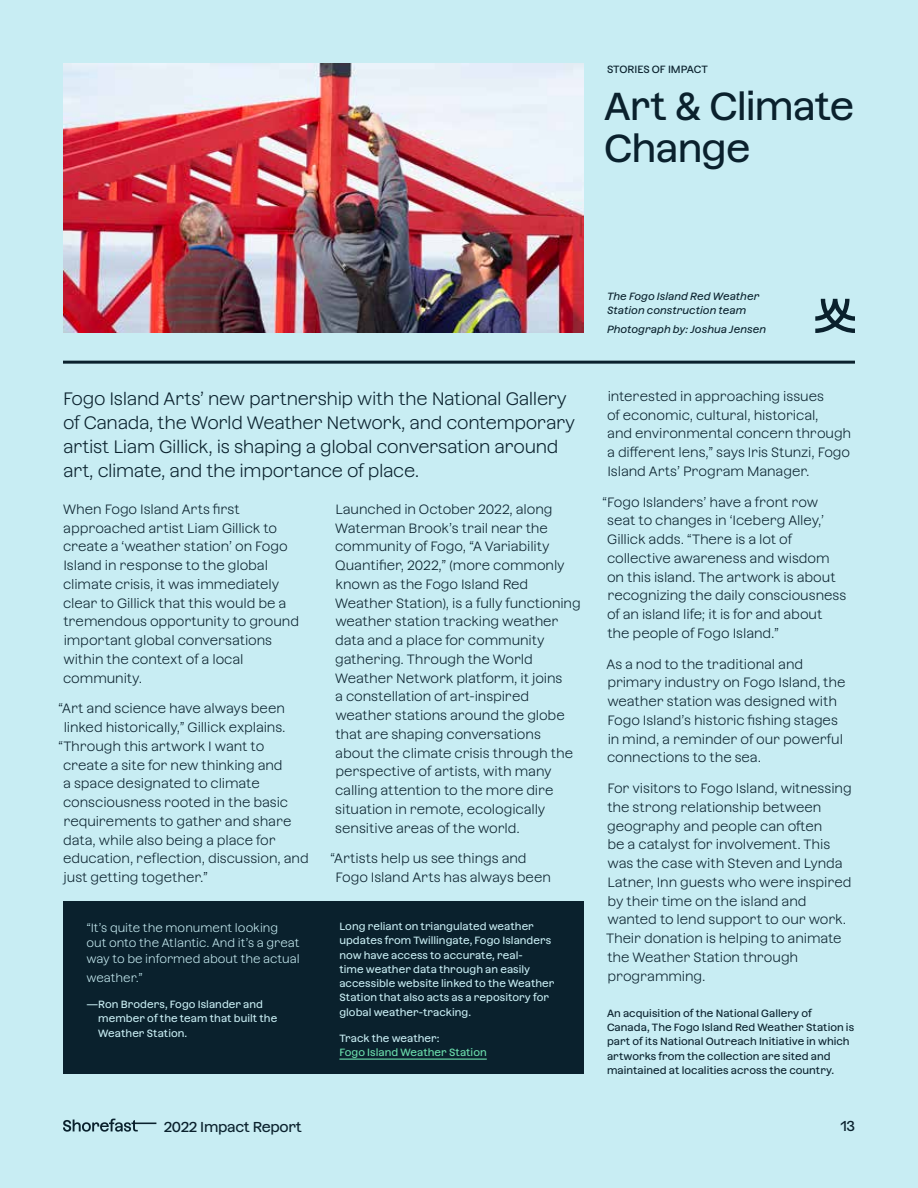
<style>
.page{position:relative;width:918px;height:1188px;background:#c8edf3}
.page>*{position:absolute;margin:0;border:0;box-sizing:border-box;transform-origin:0 0}
.t1{font:39px/42px "Azeret";letter-spacing:-.02em;color:#0a212d}
.t2{font:300 18px/24px "Azeret";letter-spacing:-.02em;color:#0a212d}
.t3{font:14.4px "Azeret";letter-spacing:-.02em;color:#0a212d}
.t4{font:300 13.5px/18.8px "Azeret";letter-spacing:-.01em;color:#0a212d}
.t5{font:300 12px/15.8px "Azeret";letter-spacing:-.005em;color:#c8edf3}
.t6{font:10.5px/14.2px "Azeret";letter-spacing:.005em;color:#c8edf3}
.t7{font:10.5px/14.2px "Azeret";letter-spacing:.005em;color:#0a212d}
.t8{font:italic 10.5px/14.2px "Azeret";letter-spacing:.005em;color:#0a212d}
.t9{font:10.5px "Azeret";letter-spacing:.005em;color:#6cdfad}
</style>
<div class="page">
<img style="left:63px;top:63px;width:520px;height:270px">
<hr style="left:63px;top:361px;width:792px;height:3px;background:#0a212d">
<svg style="left:815px;top:299px;width:40px;height:34px"></svg>
<div style="left:63px;top:902px;width:520px;height:172px;background:#0a212d"></div>
<hr style="left:339px;top:1059px;width:148px;height:1px;background:#6cdfad">
<svg style="left:63px;top:1119px;width:93px;height:13px"></svg>
<p class="t7" style="left:607px;top:61px;width:102px">STORIES OF IMPACT</p>
<h1 class="t1" style="left:604px;top:82px;width:252px">Art &amp; Climate<br>Change</h1>
<h2 class="t2" style="left:63px;top:385px;width:514px">Fogo Island Arts’ new partnership with the National Gallery of Canada, the World Weather Network, and contemporary artist Liam Gillick, is shaping a global conversation around art, climate, and the importance of place.</h2>
<p class="t4" style="left:63px;top:498px;width:238px">When Fogo Island Arts first approached artist Liam Gillick to create a ‘weather station’ on Fogo<br>Island in response to the global climate crisis, it was immediately clear to Gillick that this would be a tremendous opportunity to ground important global conversations within the context of a local community.</p>
<p class="t4" style="left:58px;top:698px;width:228px">“Art and science have always been</p>
<p class="t4" style="left:64px;top:717px;width:224px">linked historically,” Gillick explains.</p>
<p class="t4" style="left:58px;top:735px;width:208px">“Through this artwork I want to</p>
<p class="t4" style="left:63px;top:754px;width:221px">create a site for new thinking and</p>
<p class="t4" style="left:63px;top:773px;width:198px">a space designated to climate</p>
<p class="t4" style="left:63px;top:792px;width:227px">consciousness rooted in the basic</p>
<p class="t4" style="left:63px;top:811px;width:230px">requirements to gather and share</p>
<p class="t4" style="left:63px;top:829px;width:214px">data, while also being a place for</p>
<p class="t4" style="left:63px;top:848px;width:247px">education, reflection, discussion, and</p>
<p class="t4" style="left:64px;top:867px;width:146px">just getting together.”</p>
<p class="t5" style="left:86px;top:918px;width:215px">“It’s quite the monument looking out onto the Atlantic. And it’s a great way to be informed about the actual</p>
<p class="t5" style="left:86px;top:969px;width:58px">weather.”</p>
<p class="t6" style="left:98px;top:996px;width:181px;text-indent:-12px">—Ron Broders, Fogo Islander and member of the team that built the<br>Weather Station.</p>
<p class="t4" style="left:335px;top:499px;width:247px">Launched in October 2022, along Waterman Brook’s trail near the community of Fogo, “A Variability Quantifier, 2022,” (more commonly known as the Fogo Island Red Weather Station), is a fully functioning weather station tracking weather data and a place for community gathering. Through the World Weather Network platform, it joins<br>a constellation of art-inspired weather stations around the globe that are shaping conversations about the climate crisis through the perspective of artists, with many calling attention to the more dire situation in remote, ecologically sensitive areas of the world.</p>
<p class="t4" style="left:335px;top:848px;width:217px;text-indent:-5px">“Artists help us see things and<br>Fogo Island Arts has always been</p>
<p class="t6" style="left:339px;top:918px;width:217px">Long reliant on triangulated weather updates from Twillingate, Fogo Islanders now have access to accurate, real-<br>time weather data through an easily accessible website linked to the Weather Station that also acts as a repository for global weather-tracking.</p>
<p class="t6" style="left:339px;top:1030px;width:102px">Track the weather:</p>
<p class="t9" style="left:339px;top:1044px;width:149px">Fogo Island Weather Station</p>
<p class="t8" style="left:607px;top:288px;width:154px">The Fogo Island Red Weather<br>Station construction team</p>
<p class="t8" style="left:607px;top:321px;width:161px">Photograph by: Joshua Jensen</p>
<p class="t4" style="left:607px;top:386px;width:246px">interested in approaching issues<br>of economic, cultural, historical,<br>and environmental concern through a different lens,” says Iris Stunzi, Fogo Island Arts’ Program Manager.</p>
<p class="t4" style="left:607px;top:491px;width:241px;text-indent:-5px">“Fogo Islanders’ have a front row seat to changes in ‘Iceberg Alley,’ Gillick adds. “There is a lot of collective awareness and wisdom on this island. The artwork is about recognizing the daily consciousness of an island life; it is for and about the people of Fogo Island.”</p>
<p class="t4" style="left:607px;top:653px;width:241px">As a nod to the traditional and primary industry on Fogo Island, the weather station was designed with<br>Fogo Island’s historic fishing stages in mind, a reminder of our powerful connections to the sea.</p>
<p class="t4" style="left:606px;top:778px;width:247px">For visitors to Fogo Island, witnessing the strong relationship between geography and people can often<br>be a catalyst for involvement. This was the case with Steven and Lynda<br>Latner, Inn guests who were inspired by their time on the island and wanted to lend support to our work.<br>Their donation is helping to animate the Weather Station through programming.</p>
<p class="t7" style="left:607px;top:1005px;width:249px">An acquisition of the National Gallery of Canada, The Fogo Island Red Weather Station is part of its National Outreach Initiative in which artworks from the collection are sited and maintained at localities across the country.</p>
<p class="t3" style="left:164px;top:1116px;width:140px">2022 Impact Report</p>
<p class="t3" style="left:840px;top:1115px;width:16px">13</p>
</div>
